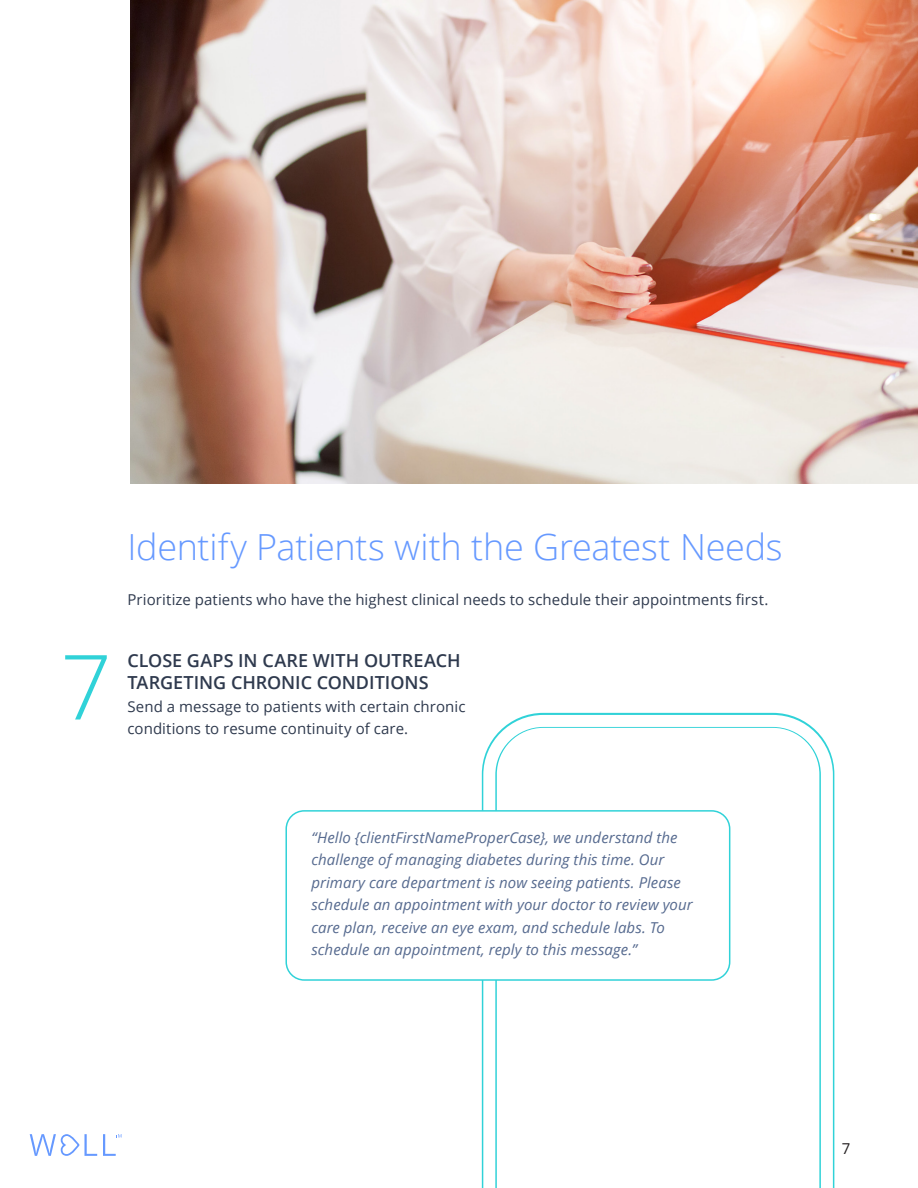
<style>
.page{position:relative;width:918px;height:1188px;background:#fff}
.page>*{position:absolute;margin:0;border:0;box-sizing:border-box;transform-origin:0 0}
.t1{font:300 90px "Open Sans";color:#30d2d8}
.t2{font:300 36px "Open Sans";letter-spacing:-.005em;color:#69f}
.t3{font:600 18px/22.5px "Open Sans";color:#2f3a4e}
.t4{font:italic 15px/22.5px "Open Sans";letter-spacing:.005em;color:#566a8f}
.t5{font:15px "Open Sans";letter-spacing:.005em;color:#2f3a4e}
.t6{font:15px "Open Sans";color:#231f20}
</style>
<div class="page">
<svg style="left:30px;top:1135px;width:92px;height:20px"></svg>
<svg style="left:483px;top:715px;width:350px;height:473px"></svg>
<div style="left:286px;top:811px;width:444px;height:169px;background:#fff;border-radius:18px"></div>
<div style="left:285px;top:810px;width:445px;height:171px;border:2px solid #30d2d8;border-radius:18px"></div>
<img style="left:131px;top:1px;width:787px;height:483px">
<h2 class="t1" style="left:60px;top:625px;width:53px">7</h2>
<h2 class="t2" style="left:127px;top:522px;width:657px">Identify Patients with the Greatest Needs</h2>
<h2 class="t5" style="left:127px;top:589px;width:642px">Prioritize patients who have the highest clinical needs to schedule their appointments first.</h2>
<h2 class="t3" style="left:127px;top:648px;width:335px">CLOSE GAPS IN CARE WITH OUTREACH<br>TARGETING CHRONIC CONDITIONS</h2>
<h2 class="t5" style="left:127px;top:696px;width:340px">Send a message to patients with certain chronic</h2>
<h2 class="t5" style="left:127px;top:718px;width:282px">conditions to resume continuity of care.</h2>
<h2 class="t4" style="left:311px;top:825px;width:383px">“Hello {clientFirstNameProperCase}, we understand the challenge of managing diabetes during this time. Our primary care department is now seeing patients. Please schedule an appointment with your doctor to review your care plan, receive an eye exam, and schedule labs. To schedule an appointment, reply to this message.”</h2>
<p class="t6" style="left:842px;top:1138px;width:10px">7</p>
</div>
